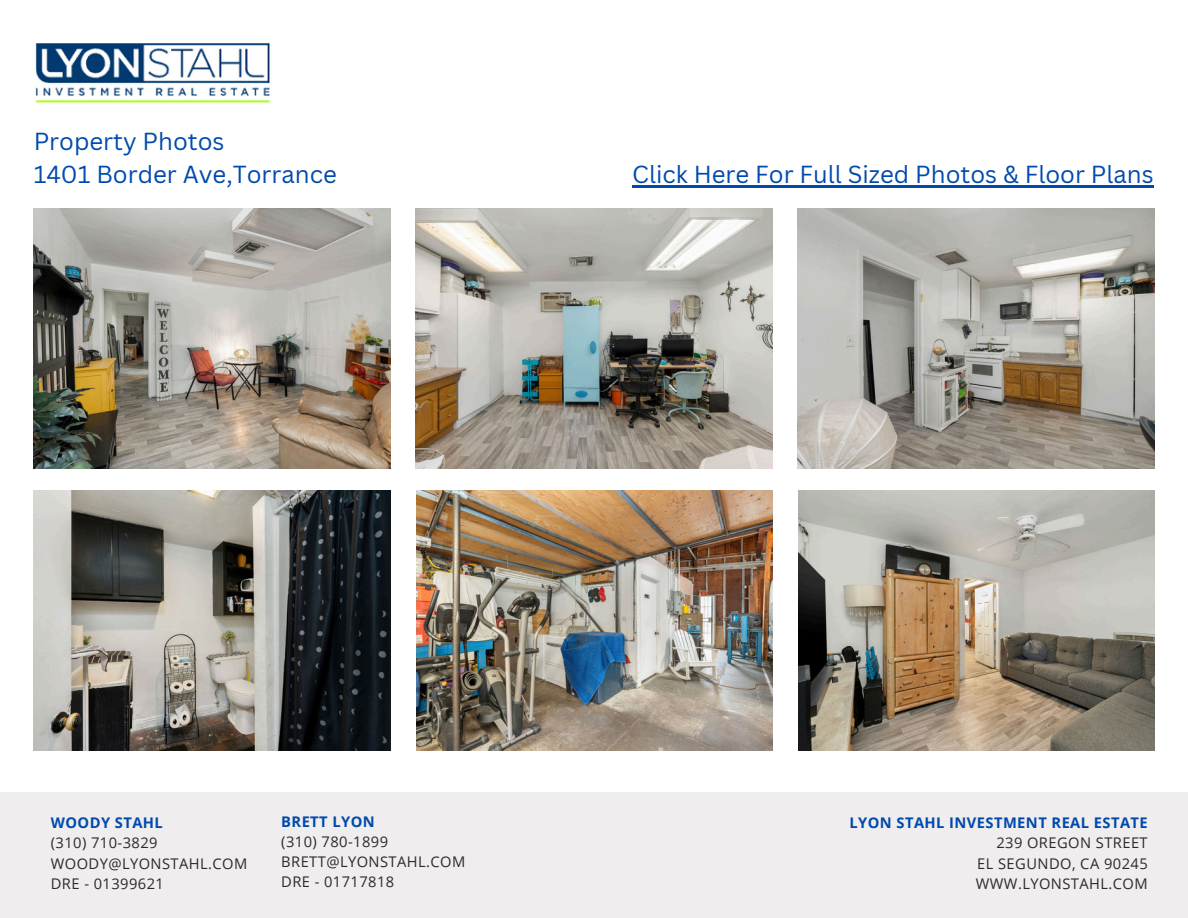
<style>
.page{position:relative;width:1188px;height:918px;background:#fff}
.page>*{position:absolute;margin:0;border:0;box-sizing:border-box;transform-origin:0 0}
.t1{font:24px/32.7px "Canva Sans";color:#004aad}
.t2{font:14.7px "Open Sans";letter-spacing:.03em;color:#2c2b27}
.t3{font:700 14.7px "Open Sans";letter-spacing:.03em;color:#004aad}
</style>
<div class="page">
<img style="left:35px;top:43px;width:235px;height:60px">
<img style="left:34px;top:209px;width:356px;height:259px">
<img style="left:34px;top:491px;width:356px;height:260px">
<img style="left:416px;top:209px;width:356px;height:259px">
<img style="left:416px;top:491px;width:357px;height:260px">
<img style="left:798px;top:209px;width:356px;height:259px">
<img style="left:798px;top:491px;width:357px;height:260px">
<div style="left:0;top:792px;width:1188px;height:126px;background:#efeded"></div>
<hr style="left:632px;top:185px;width:522px;height:3px;background:#004aad">
<p class="t1" style="left:34px;top:125px;width:305px">Property Photos<br>1401 Border Ave,Torrance</p>
<p class="t1" style="left:632px;top:157px;width:523px">Click Here For Full Sized Photos &amp; Floor Plans</p>
<p class="t3" style="left:51px;top:812px;width:114px">WOODY STAHL</p>
<p class="t2" style="left:51px;top:833px;width:108px">(310) 710-3829</p>
<p class="t2" style="left:51px;top:853px;width:198px">WOODY@LYONSTAHL.COM</p>
<p class="t2" style="left:51px;top:873px;width:115px">DRE - 01399621</p>
<p class="t3" style="left:281px;top:811px;width:95px">BRETT LYON</p>
<p class="t2" style="left:281px;top:831px;width:108px">(310) 780-1899</p>
<p class="t2" style="left:281px;top:851px;width:186px">BRETT@LYONSTAHL.COM</p>
<p class="t2" style="left:281px;top:872px;width:115px">DRE - 01717818</p>
<p class="t3" style="left:849px;top:812px;width:300px">LYON STAHL INVESTMENT REAL ESTATE</p>
<p class="t2" style="left:996px;top:833px;width:153px">239 OREGON STREET</p>
<p class="t2" style="left:977px;top:853px;width:172px">EL SEGUNDO, CA 90245</p>
<p class="t2" style="left:976px;top:873px;width:173px">WWW.LYONSTAHL.COM</p>
</div>
